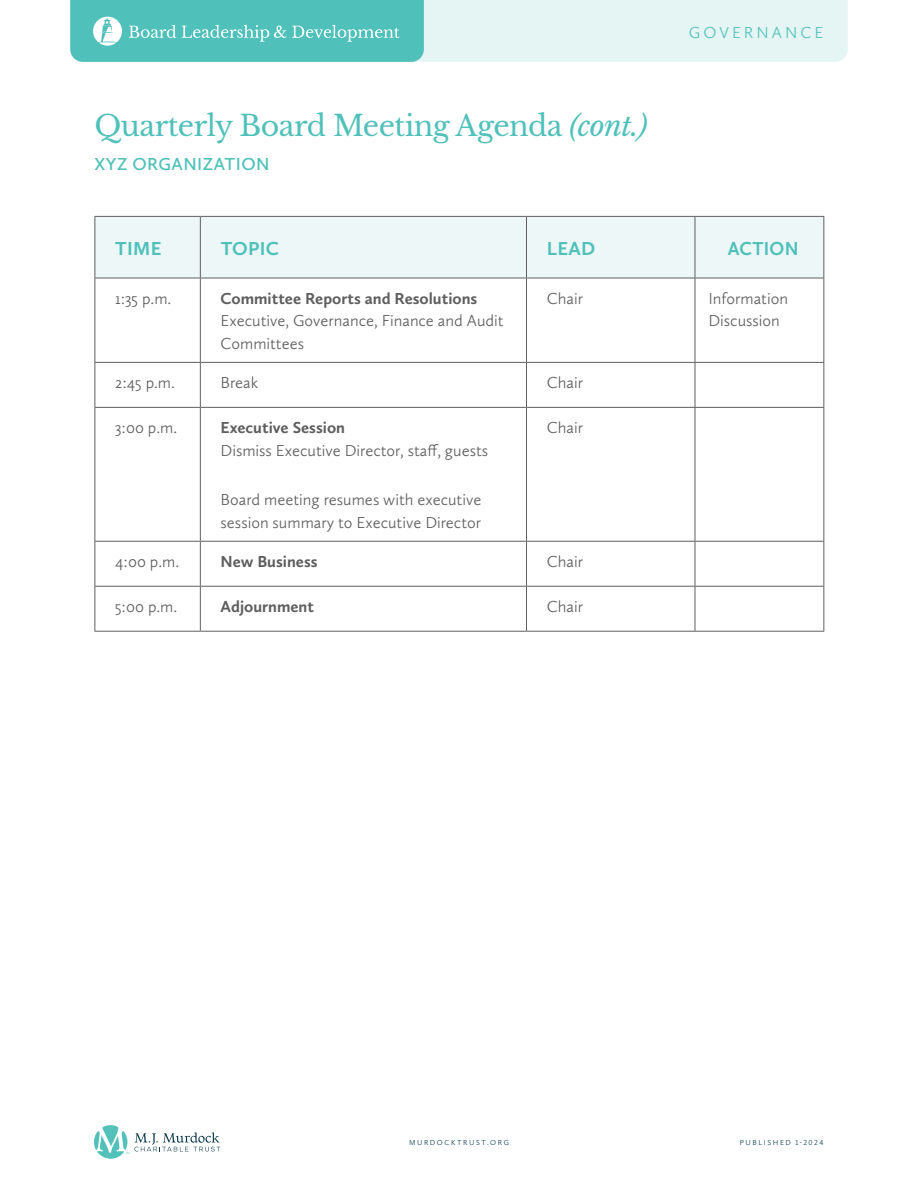
<style>
.page{position:relative;width:918px;height:1188px;background:#fff}
.page>*{position:absolute;margin:0;border:0;box-sizing:border-box;transform-origin:0 0}
.t1{font:28.5px "Libre Baskerville";letter-spacing:-.02em;color:#4fc1ba}
.t2{font:700 19.5px "Calluna Sans";letter-spacing:.015em;color:#4fc1ba}
.t3{font:700 19.5px "Calluna Sans";letter-spacing:.015em;color:#4fc1ba;scale:.95 1}
.t4{font:600 18px "Calluna Sans";letter-spacing:.025em;color:#4fc1ba}
.t5{font:300 16.5px/22.5px "Calluna Sans";color:#5e5e5f}
.t6{font:700 16.5px "Calluna Sans";color:#5e5e5f}
.t7{font:300 16.5px "Calluna Sans";letter-spacing:.19em;color:#4fc1ba}
.t8{font:300 7.5px "Calluna Sans";letter-spacing:.21em;color:#003a49}
.s1{font-style:italic}
</style>
<div class="page">
<div style="left:424px;top:0;width:424px;height:62px;background:#e4f5f4"></div>
<svg style="left:94px;top:1125px;width:126px;height:34px"></svg>
<svg style="left:70px;top:0;width:354px;height:62px;background:#5bc5be"></svg>
<div style="left:95px;top:217px;width:728px;height:61px;background:#edf7f7"></div>
<hr style="left:94px;top:217px;width:1px;height:61px;background:#5e5e5f">
<hr style="left:94px;top:216px;width:106px;height:1px;background:#5e5e5f">
<hr style="left:94px;top:278px;width:106px;height:1px;background:#5e5e5f">
<hr style="left:200px;top:217px;width:1px;height:61px;background:#5e5e5f">
<hr style="left:200px;top:216px;width:326px;height:1px;background:#5e5e5f">
<hr style="left:200px;top:278px;width:326px;height:1px;background:#5e5e5f">
<hr style="left:526px;top:217px;width:1px;height:61px;background:#5e5e5f">
<hr style="left:526px;top:216px;width:169px;height:1px;background:#5e5e5f">
<hr style="left:526px;top:278px;width:169px;height:1px;background:#5e5e5f">
<hr style="left:695px;top:217px;width:1px;height:61px;background:#5e5e5f">
<hr style="left:695px;top:216px;width:129px;height:1px;background:#5e5e5f">
<hr style="left:823px;top:217px;width:1px;height:61px;background:#5e5e5f">
<hr style="left:695px;top:278px;width:129px;height:1px;background:#5e5e5f">
<hr style="left:94px;top:278px;width:1px;height:84px;background:#5e5e5f">
<hr style="left:94px;top:363px;width:1px;height:44px;background:#5e5e5f">
<hr style="left:94px;top:408px;width:1px;height:133px;background:#5e5e5f">
<hr style="left:94px;top:542px;width:1px;height:44px;background:#5e5e5f">
<hr style="left:94px;top:587px;width:1px;height:44px;background:#5e5e5f">
<hr style="left:94px;top:362px;width:106px;height:1px;background:#5e5e5f">
<hr style="left:94px;top:407px;width:106px;height:1px;background:#5e5e5f">
<hr style="left:94px;top:541px;width:106px;height:1px;background:#5e5e5f">
<hr style="left:94px;top:586px;width:106px;height:1px;background:#5e5e5f">
<hr style="left:94px;top:631px;width:106px;height:1px;background:#5e5e5f">
<hr style="left:200px;top:278px;width:1px;height:84px;background:#5e5e5f">
<hr style="left:200px;top:363px;width:1px;height:44px;background:#5e5e5f">
<hr style="left:200px;top:408px;width:1px;height:133px;background:#5e5e5f">
<hr style="left:200px;top:542px;width:1px;height:44px;background:#5e5e5f">
<hr style="left:200px;top:587px;width:1px;height:44px;background:#5e5e5f">
<hr style="left:200px;top:362px;width:326px;height:1px;background:#5e5e5f">
<hr style="left:200px;top:407px;width:326px;height:1px;background:#5e5e5f">
<hr style="left:200px;top:541px;width:326px;height:1px;background:#5e5e5f">
<hr style="left:200px;top:586px;width:326px;height:1px;background:#5e5e5f">
<hr style="left:200px;top:631px;width:326px;height:1px;background:#5e5e5f">
<hr style="left:526px;top:278px;width:1px;height:84px;background:#5e5e5f">
<hr style="left:526px;top:363px;width:1px;height:44px;background:#5e5e5f">
<hr style="left:526px;top:408px;width:1px;height:133px;background:#5e5e5f">
<hr style="left:526px;top:542px;width:1px;height:44px;background:#5e5e5f">
<hr style="left:526px;top:587px;width:1px;height:44px;background:#5e5e5f">
<hr style="left:526px;top:362px;width:169px;height:1px;background:#5e5e5f">
<hr style="left:526px;top:407px;width:169px;height:1px;background:#5e5e5f">
<hr style="left:526px;top:541px;width:169px;height:1px;background:#5e5e5f">
<hr style="left:526px;top:586px;width:169px;height:1px;background:#5e5e5f">
<hr style="left:526px;top:631px;width:169px;height:1px;background:#5e5e5f">
<hr style="left:695px;top:278px;width:1px;height:84px;background:#5e5e5f">
<hr style="left:695px;top:363px;width:1px;height:44px;background:#5e5e5f">
<hr style="left:695px;top:408px;width:1px;height:133px;background:#5e5e5f">
<hr style="left:695px;top:542px;width:1px;height:44px;background:#5e5e5f">
<hr style="left:695px;top:587px;width:1px;height:44px;background:#5e5e5f">
<hr style="left:823px;top:278px;width:1px;height:84px;background:#5e5e5f">
<hr style="left:823px;top:363px;width:1px;height:44px;background:#5e5e5f">
<hr style="left:823px;top:408px;width:1px;height:133px;background:#5e5e5f">
<hr style="left:823px;top:542px;width:1px;height:44px;background:#5e5e5f">
<hr style="left:823px;top:587px;width:1px;height:44px;background:#5e5e5f">
<hr style="left:695px;top:362px;width:129px;height:1px;background:#5e5e5f">
<hr style="left:695px;top:407px;width:129px;height:1px;background:#5e5e5f">
<hr style="left:695px;top:541px;width:129px;height:1px;background:#5e5e5f">
<hr style="left:695px;top:586px;width:129px;height:1px;background:#5e5e5f">
<hr style="left:695px;top:631px;width:129px;height:1px;background:#5e5e5f">
<h1 class="t1" style="left:94px;top:108px;width:555px">Quarterly Board Meeting Agenda <span class="s1">(cont.)</span></h1>
<p class="t4" style="left:95px;top:153px;width:177px">XYZ ORGANIZATION</p>
<p class="t7" style="left:689px;top:23px;width:136px">GOVERNANCE</p>
<p class="t2" style="left:115px;top:236px;width:48px">TIME</p>
<p class="t2" style="left:221px;top:236px;width:60px">TOPIC</p>
<p class="t2" style="left:547px;top:236px;width:50px">LEAD</p>
<p class="t3" style="left:728px;top:236px;width:76px">ACTION</p>
<p class="t5" style="left:115px;top:287px;width:58px">1:35 p.m.</p>
<p class="t6" style="left:221px;top:288px;width:258px">Committee Reports and Resolutions</p>
<p class="t5" style="left:221px;top:309px;width:285px">Executive, Governance, Finance and Audit<br>Committees</p>
<p class="t5" style="left:547px;top:287px;width:38px">Chair</p>
<p class="t5" style="left:708px;top:287px;width:81px">Information<br>Discussion</p>
<p class="t5" style="left:115px;top:371px;width:61px">2:45 p.m.</p>
<p class="t5" style="left:221px;top:371px;width:39px">Break</p>
<p class="t5" style="left:547px;top:371px;width:38px">Chair</p>
<p class="t5" style="left:115px;top:416px;width:64px">3:00 p.m.</p>
<p class="t6" style="left:221px;top:418px;width:126px">Executive Session</p>
<p class="t5" style="left:221px;top:439px;width:269px">Dismiss Executive Director, staff, guests</p>
<p class="t5" style="left:221px;top:488px;width:262px">Board meeting resumes with executive session summary to Executive Director</p>
<p class="t5" style="left:547px;top:416px;width:38px">Chair</p>
<p class="t5" style="left:115px;top:550px;width:66px">4:00 p.m.</p>
<p class="t6" style="left:221px;top:551px;width:99px">New Business</p>
<p class="t5" style="left:547px;top:550px;width:38px">Chair</p>
<p class="t5" style="left:115px;top:595px;width:64px">5:00 p.m.</p>
<p class="t6" style="left:221px;top:596px;width:95px">Adjournment</p>
<p class="t5" style="left:547px;top:595px;width:38px">Chair</p>
<p class="t8" style="left:409px;top:1138px;width:101px">MURDOCKTRUST.ORG</p>
<p class="t8" style="left:740px;top:1138px;width:85px">PUBLISHED 1-2024</p>
</div>
